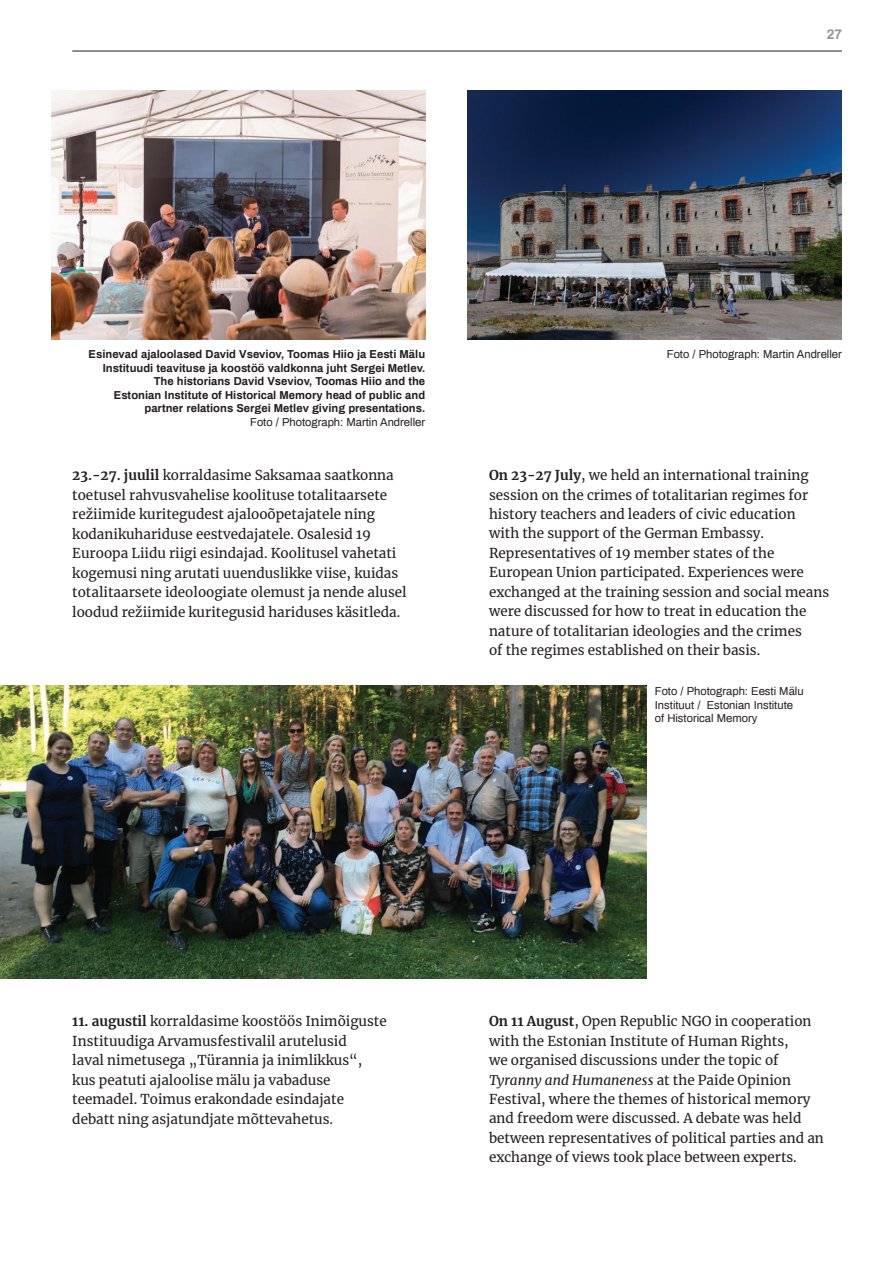
<style>
.page{position:relative;width:893px;height:1263px;background:#fff}
.page>*{position:absolute;margin:0;border:0;box-sizing:border-box;transform-origin:0 0}
.t1{font:13.5px/19.5px "Merriweather";color:#231f20}
.t2{font:700 13.5px "Archivo";color:#939598}
.t3{font:700 11.25px/13.5px "Archivo";color:#231f20;text-align:right}
.t4{font:11.25px/13.5px "Archivo";color:#231f20}
.s1{font-weight:700}
.s2{font-style:italic}
</style>
<div class="page">
<hr style="left:72px;top:51px;width:770px;height:1px;background:#231f20">
<img style="left:51px;top:90px;width:374px;height:249px">
<img style="left:468px;top:90px;width:374px;height:249px">
<img style="left:0;top:686px;width:646px;height:292px">
<p class="t2" style="left:827px;top:25px;width:17px">27</p>
<p class="t3" style="left:89px;top:348px;width:338px">Esinevad ajaloolased David Vseviov, Toomas Hiio ja Eesti Mälu Instituudi teavituse ja koostöö valdkonna juht Sergei Metlev.<br>The historians David Vseviov, Toomas Hiio and the<br>Estonian Institute of Historical Memory head of public and partner relations Sergei Metlev giving presentations.</p>
<p class="t4" style="left:250px;top:415px;width:177px">Foto / Photograph: Martin Andreller</p>
<p class="t1" style="left:72px;top:465px;width:336px"><span class="s1">23.-27. juulil</span> korraldasime Saksamaa saatkonna toetusel rahvusvahelise koolituse totalitaarsete režiimide kuritegudest ajalooõpetajatele ning kodanikuhariduse eestvedajatele. Osalesid 19<br>Euroopa Liidu riigi esindajad. Koolitusel vahetati kogemusi ning arutati uuenduslikke viise, kuidas totalitaarsete ideoloogiate olemust ja nende alusel loodud režiimide kuritegusid hariduses käsitleda.</p>
<p class="t4" style="left:667px;top:347px;width:177px">Foto / Photograph: Martin Andreller</p>
<p class="t1" style="left:489px;top:465px;width:342px"><span class="s1">On 23-27 July</span>, we held an international training session on the crimes of totalitarian regimes for history teachers and leaders of civic education with the support of the German Embassy.<br>Representatives of 19 member states of the European Union participated. Experiences were exchanged at the training session and social means were discussed for how to treat in education the nature of totalitarian ideologies and the crimes<br>of the regimes established on their basis.</p>
<p class="t4" style="left:655px;top:684px;width:150px">Foto / Photograph: Eesti Mälu<br>Instituut / Estonian Institute of Historical Memory</p>
<p class="t1" style="left:72px;top:1011px;width:316px"><span class="s1">11. augustil</span> korraldasime koostöös Inimõiguste Instituudiga Arvamusfestivalil arutelusid<br>laval nimetusega „Türannia ja inimlikkus“, kus peatuti ajaloolise mälu ja vabaduse teemadel. Toimus erakondade esindajate debatt ning asjatundjate mõttevahetus.</p>
<p class="t1" style="left:489px;top:1011px;width:336px"><span class="s1">On 11 August</span>, Open Republic NGO in cooperation with the Estonian Institute of Human Rights,<br>we organised discussions under the topic of <span class="s2">Tyranny and Humaneness</span> at the Paide Opinion Festival, where the themes of historical memory and freedom were discussed. A debate was held between representatives of political parties and an exchange of views took place between experts.</p>
</div>
